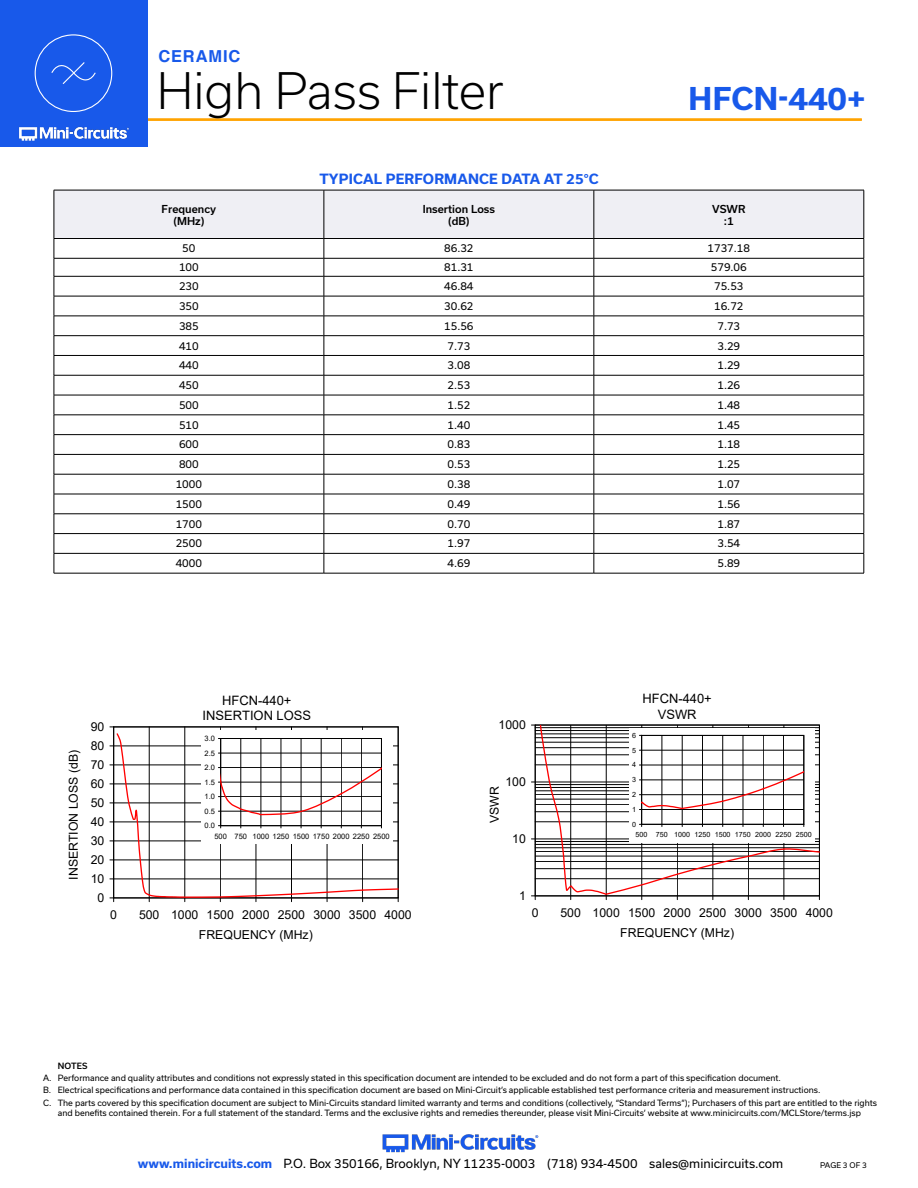
<style>
.page{position:relative;width:918px;height:1188px;background:#fff}
.page>*{position:absolute;margin:0;border:0;box-sizing:border-box;transform-origin:0 0}
.t1{font:300 48px "Usual";color:#000}
.t2{font:700 30px "Usual";letter-spacing:.005em;color:#1859ea}
.t3{font:700 16.5px "Helvetica";letter-spacing:.05em;color:#1859ea}
.Blue_Headers{font:700 13.5px "Usual";letter-spacing:.015em;color:#1859ea}
.t4{font:12.9px/15.3px "Arial";color:#000;text-align:center}
.t5{font:12.3px/19.6px "Arial";color:#000}
.t6{font:12px "Usual";color:#000}
.Table_Body_Center{font:10.5px "Usual";color:#000}
.Table_Header_Center{font:500 10.5px "Usual";color:#000}
.t7{font:8.25px/12.1px "Usual";color:#000}
.t8{font:500 8.25px "Usual";letter-spacing:.015em;color:#000}
.t9{font:7.5px "Arial";color:#000}
.t10{font:7.5px "Usual";color:#000}
.t11{font:7.2px "Arial";color:#000}
.s1{font-weight:700;color:#1859ea}
</style>
<div class="page">
<img style="left:382px;top:1134px;width:157px;height:19px">
<hr style="left:129px;top:118px;width:733px;height:3px;background:#ffa300">
<div style="left:0;top:0;width:147px;height:147px;background:#1859ea"></div>
<img style="left:19px;top:126px;width:110px;height:15px">
<div style="left:35px;top:34px;width:77px;height:78px;border:1px solid #fff;border-radius:50%"></div>
<svg style="left:51px;top:62px;width:45px;height:22px"></svg>
<svg style="left:54px;top:190px;width:811px;height:383px"></svg>
<hr style="left:54px;top:573px;width:270px;height:1px;background:#000">
<hr style="left:324px;top:573px;width:270px;height:1px;background:#000">
<hr style="left:594px;top:573px;width:270px;height:1px;background:#000">
<svg style="left:110px;top:727px;width:289px;height:175px"></svg>
<svg style="left:531px;top:725px;width:289px;height:175px"></svg>
<h3 class="t3" style="left:158px;top:46px;width:83px">CERAMIC</h3>
<h1 class="t1" style="left:157px;top:63px;width:348px">High Pass Filter</h1>
<p class="Table_Header_Center" style="left:162px;top:203px;width:56px">Frequency</p>
<p class="Table_Header_Center" style="left:173px;top:215px;width:33px">(MHz)</p>
<p class="Blue_Headers" style="left:319px;top:171px;width:281px">TYPICAL PERFORMANCE DATA AT 25°C</p>
<p class="Table_Header_Center" style="left:423px;top:203px;width:74px">Insertion Loss</p>
<p class="Table_Header_Center" style="left:448px;top:215px;width:23px">(dB)</p>
<h2 class="t2" style="left:689px;top:81px;width:178px">HFCN-440+</h2>
<p class="Table_Header_Center" style="left:712px;top:203px;width:35px">VSWR</p>
<p class="Table_Header_Center" style="left:724px;top:215px;width:11px">:1</p>
<p class="Table_Body_Center" style="left:182px;top:242px;width:15px">50</p>
<p class="Table_Body_Center" style="left:444px;top:242px;width:31px">86.32</p>
<p class="Table_Body_Center" style="left:708px;top:242px;width:44px">1737.18</p>
<p class="Table_Body_Center" style="left:179px;top:261px;width:21px">100</p>
<p class="Table_Body_Center" style="left:444px;top:261px;width:31px">81.31</p>
<p class="Table_Body_Center" style="left:711px;top:261px;width:37px">579.06</p>
<p class="Table_Body_Center" style="left:179px;top:280px;width:21px">230</p>
<p class="Table_Body_Center" style="left:444px;top:280px;width:31px">46.84</p>
<p class="Table_Body_Center" style="left:714px;top:280px;width:31px">75.53</p>
<p class="Table_Body_Center" style="left:179px;top:300px;width:21px">350</p>
<p class="Table_Body_Center" style="left:444px;top:300px;width:31px">30.62</p>
<p class="Table_Body_Center" style="left:714px;top:300px;width:31px">16.72</p>
<p class="Table_Body_Center" style="left:179px;top:320px;width:21px">385</p>
<p class="Table_Body_Center" style="left:444px;top:320px;width:31px">15.56</p>
<p class="Table_Body_Center" style="left:717px;top:320px;width:24px">7.73</p>
<p class="Table_Body_Center" style="left:179px;top:340px;width:21px">410</p>
<p class="Table_Body_Center" style="left:447px;top:340px;width:24px">7.73</p>
<p class="Table_Body_Center" style="left:717px;top:340px;width:24px">3.29</p>
<p class="Table_Body_Center" style="left:179px;top:359px;width:21px">440</p>
<p class="Table_Body_Center" style="left:447px;top:359px;width:24px">3.08</p>
<p class="Table_Body_Center" style="left:717px;top:359px;width:24px">1.29</p>
<p class="Table_Body_Center" style="left:179px;top:379px;width:21px">450</p>
<p class="Table_Body_Center" style="left:447px;top:379px;width:24px">2.53</p>
<p class="Table_Body_Center" style="left:717px;top:379px;width:24px">1.26</p>
<p class="Table_Body_Center" style="left:179px;top:399px;width:21px">500</p>
<p class="Table_Body_Center" style="left:447px;top:399px;width:24px">1.52</p>
<p class="Table_Body_Center" style="left:717px;top:399px;width:24px">1.48</p>
<p class="Table_Body_Center" style="left:179px;top:419px;width:21px">510</p>
<p class="Table_Body_Center" style="left:447px;top:419px;width:24px">1.40</p>
<p class="Table_Body_Center" style="left:717px;top:419px;width:24px">1.45</p>
<p class="Table_Body_Center" style="left:179px;top:438px;width:21px">600</p>
<p class="Table_Body_Center" style="left:447px;top:438px;width:24px">0.83</p>
<p class="Table_Body_Center" style="left:717px;top:438px;width:24px">1.18</p>
<p class="Table_Body_Center" style="left:179px;top:458px;width:21px">800</p>
<p class="Table_Body_Center" style="left:447px;top:458px;width:24px">0.53</p>
<p class="Table_Body_Center" style="left:717px;top:458px;width:24px">1.25</p>
<p class="Table_Body_Center" style="left:176px;top:478px;width:28px">1000</p>
<p class="Table_Body_Center" style="left:447px;top:478px;width:24px">0.38</p>
<p class="Table_Body_Center" style="left:717px;top:478px;width:24px">1.07</p>
<p class="Table_Body_Center" style="left:176px;top:498px;width:28px">1500</p>
<p class="Table_Body_Center" style="left:447px;top:498px;width:24px">0.49</p>
<p class="Table_Body_Center" style="left:717px;top:498px;width:24px">1.56</p>
<p class="Table_Body_Center" style="left:176px;top:518px;width:28px">1700</p>
<p class="Table_Body_Center" style="left:447px;top:518px;width:24px">0.70</p>
<p class="Table_Body_Center" style="left:717px;top:518px;width:24px">1.87</p>
<p class="Table_Body_Center" style="left:176px;top:537px;width:28px">2500</p>
<p class="Table_Body_Center" style="left:447px;top:537px;width:24px">1.97</p>
<p class="Table_Body_Center" style="left:717px;top:537px;width:24px">3.54</p>
<p class="Table_Body_Center" style="left:176px;top:557px;width:28px">4000</p>
<p class="Table_Body_Center" style="left:447px;top:557px;width:24px">4.69</p>
<p class="Table_Body_Center" style="left:717px;top:557px;width:24px">5.89</p>
<p class="t5" style="left:64px;top:880px;width:131px;rotate:-90deg">INSERTION LOSS (dB)</p>
<p class="t5" style="left:91px;top:717px;width:15px">90</p>
<p class="t5" style="left:91px;top:736px;width:15px">80</p>
<p class="t5" style="left:91px;top:755px;width:15px">70</p>
<p class="t5" style="left:91px;top:774px;width:15px">60</p>
<p class="t5" style="left:91px;top:793px;width:15px">50</p>
<p class="t5" style="left:91px;top:812px;width:15px">40</p>
<p class="t5" style="left:91px;top:831px;width:15px">30</p>
<p class="t5" style="left:91px;top:850px;width:15px">20</p>
<p class="t5" style="left:91px;top:869px;width:15px">10</p>
<p class="t5" style="left:98px;top:888px;width:8px">0</p>
<p class="t4" style="left:203px;top:693px;width:110px">HFCN-440+<br>INSERTION LOSS</p>
<p class="t9" style="left:205px;top:733px;width:12px">3.0</p>
<p class="t9" style="left:205px;top:748px;width:12px">2.5</p>
<p class="t9" style="left:205px;top:762px;width:12px">2.0</p>
<p class="t9" style="left:205px;top:777px;width:12px">1.5</p>
<p class="t9" style="left:205px;top:791px;width:12px">1.0</p>
<p class="t9" style="left:205px;top:806px;width:12px">0.5</p>
<p class="t9" style="left:205px;top:820px;width:12px">0.0</p>
<p class="t9" style="left:214px;top:831px;width:177px">500 750 1000 1250 1500 1750 2000 2250 2500</p>
<p class="t5" style="left:110px;top:905px;width:8px">0</p>
<p class="t5" style="left:199px;top:905px;width:214px;text-indent:-60px">500 1000 1500 2000 2500 3000 3500 4000<br>FREQUENCY (MHz)</p>
<p class="t5" style="left:499px;top:715px;width:29px">1000</p>
<p class="t5" style="left:505px;top:772px;width:22px">100</p>
<p class="t5" style="left:485px;top:823px;width:38px;rotate:-90deg">VSWR</p>
<p class="t5" style="left:512px;top:829px;width:15px">10</p>
<p class="t5" style="left:519px;top:886px;width:8px">1</p>
<p class="t4" style="left:642px;top:691px;width:71px">HFCN-440+<br>VSWR</p>
<p class="t11" style="left:632px;top:730px;width:5px">6</p>
<p class="t11" style="left:632px;top:745px;width:5px">5</p>
<p class="t11" style="left:632px;top:760px;width:5px">4</p>
<p class="t11" style="left:632px;top:775px;width:5px">3</p>
<p class="t11" style="left:632px;top:790px;width:5px">2</p>
<p class="t11" style="left:632px;top:804px;width:5px">1</p>
<p class="t11" style="left:632px;top:819px;width:5px">0</p>
<p class="t11" style="left:636px;top:829px;width:178px">500 750 1000 1250 1500 1750 2000 2250 2500</p>
<p class="t5" style="left:532px;top:903px;width:8px">0</p>
<p class="t5" style="left:620px;top:903px;width:214px;text-indent:-60px">500 1000 1500 2000 2500 3000 3500 4000<br>FREQUENCY (MHz)</p>
<p class="t8" style="left:58px;top:1061px;width:31px">NOTES</p>
<p class="t7" style="left:43px;top:1072px;width:835px">A. Performance and quality attributes and conditions not expressly stated in this specification document are intended to be excluded and do not form a part of this specification document.<br>B. Electrical specifications and performance data contained in this specification document are based on Mini-Circuit’s applicable established test performance criteria and measurement instructions.<br>C. The parts covered by this specification document are subject to Mini-Circuits standard limited warranty and terms and conditions (collectively, “Standard Terms”); Purchasers of this part are entitled to the rights</p>
<p class="t7" style="left:58px;top:1106px;width:805px">and benefits contained therein. For a full statement of the standard. Terms and the exclusive rights and remedies thereunder, please visit Mini-Circuits’ website at www.minicircuits.com/MCLStore/terms.jsp</p>
<h3 class="t6" style="left:138px;top:1157px;width:647px"><span class="s1">www.minicircuits.com</span> P.O. Box 350166, Brooklyn, NY 11235-0003 (718) 934-4500 sales@minicircuits.com</h3>
<p class="t10" style="left:820px;top:1161px;width:48px">PAGE 3 OF 3</p>
</div>
